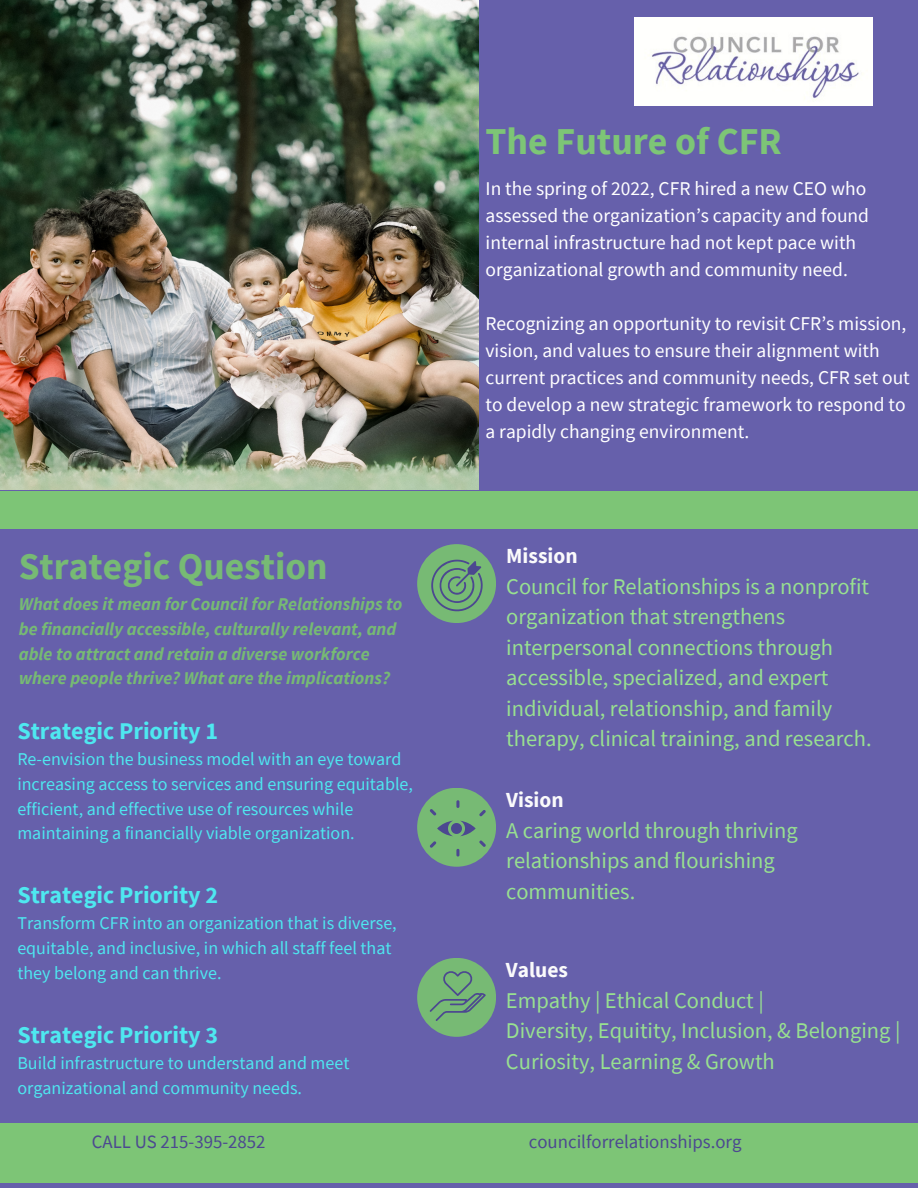
<style>
.page{position:relative;width:918px;height:1188px;background:#6660ab}
.page>*{position:absolute;margin:0;border:0;box-sizing:border-box;transform-origin:0 0}
.t1{font:700 37.95px "Source Sans Pro";color:#7dc576}
.t2{font:700 37.5px "Source Sans Pro";color:#77ba74}
.t3{font:700 24px "Source Sans Pro";color:#4ee8f0}
.t4{font:22.5px/30.3px "Source Sans Pro";color:#98e190}
.t5{font:700 21.45px "Source Sans Pro";color:#fafafb}
.t6{font:19.5px/27px "Source Sans Pro";color:#fff}
.t7{font:18.75px "Source Sans Pro";color:#4c4890}
.t8{font:18px/24.8px "Source Sans Pro";color:#4ee8f0}
.t9{font:italic 700 18px/24.8px "Source Sans Pro";color:#77ba74}
</style>
<div class="page">
<img style="left:0;top:0;width:478px;height:489px">
<img style="left:635px;top:18px;width:237px;height:88px">
<div style="left:0;top:1123px;width:918px;height:60px;background:#7dc576"></div>
<div style="left:0;top:491px;width:918px;height:38px;background:#7dc576"></div>
<div style="left:417px;top:544px;width:79px;height:79px;background:#77ba74;border-radius:50%"></div>
<div style="left:417px;top:788px;width:79px;height:79px;background:#77ba74;border-radius:50%"></div>
<div style="left:417px;top:958px;width:79px;height:79px;background:#77ba74;border-radius:50%"></div>
<svg style="left:431px;top:556px;width:58px;height:56px"></svg>
<svg style="left:430px;top:800px;width:56px;height:57px"></svg>
<svg style="left:430px;top:970px;width:56px;height:51px"></svg>
<p class="t2" style="left:19px;top:542px;width:310px">Strategic Question</p>
<p class="t9" style="left:19px;top:591px;width:385px">What does it mean for Council for Relationships to be financially accessible, culturally relevant, and able to attract and retain a diverse workforce where people thrive? What are the implications?</p>
<p class="t3" style="left:17px;top:716px;width:202px">Strategic Priority 1</p>
<p class="t8" style="left:17px;top:746px;width:397px">Re-envision the business model with an eye toward increasing access to services and ensuring equitable, efficient, and effective use of resources while maintaining a financially viable organization.</p>
<p class="t3" style="left:17px;top:880px;width:202px">Strategic Priority 2</p>
<p class="t8" style="left:17px;top:911px;width:381px">Transform CFR into an organization that is diverse, equitable, and inclusive, in which all staff feel that they belong and can thrive.</p>
<p class="t3" style="left:17px;top:1019px;width:202px">Strategic Priority 3</p>
<p class="t8" style="left:17px;top:1050px;width:334px">Build infrastructure to understand and meet organizational and community needs.</p>
<p class="t7" style="left:92px;top:1130px;width:175px">CALL US 215-395-2852</p>
<p class="t1" style="left:486px;top:117px;width:298px">The Future of CFR</p>
<p class="t6" style="left:486px;top:174px;width:385px">In the spring of 2022, CFR hired a new CEO who assessed the organization’s capacity and found internal infrastructure had not kept pace with organizational growth and community need.</p>
<p class="t6" style="left:486px;top:309px;width:426px">Recognizing an opportunity to revisit CFR’s mission, vision, and values to ensure their alignment with current practices and community needs, CFR set out to develop a new strategic framework to respond to a rapidly changing environment.</p>
<p class="t5" style="left:506px;top:542px;width:73px">Mission</p>
<p class="t4" style="left:506px;top:571px;width:367px">Council for Relationships is a nonprofit organization that strengthens interpersonal connections through accessible, specialized, and expert individual, relationship, and family therapy, clinical training, and research.</p>
<p class="t5" style="left:506px;top:786px;width:59px">Vision</p>
<p class="t4" style="left:506px;top:815px;width:293px">A caring world through thriving relationships and flourishing communities.</p>
<p class="t5" style="left:506px;top:956px;width:64px">Values</p>
<p class="t4" style="left:506px;top:985px;width:259px">Empathy | Ethical Conduct |</p>
<p class="t4" style="left:506px;top:1015px;width:396px">Diversity, Equitity, Inclusion, &amp; Belonging |</p>
<p class="t4" style="left:506px;top:1046px;width:270px">Curiosity, Learning &amp; Growth</p>
<p class="t7" style="left:529px;top:1130px;width:214px">councilforrelationships.org</p>
</div>
